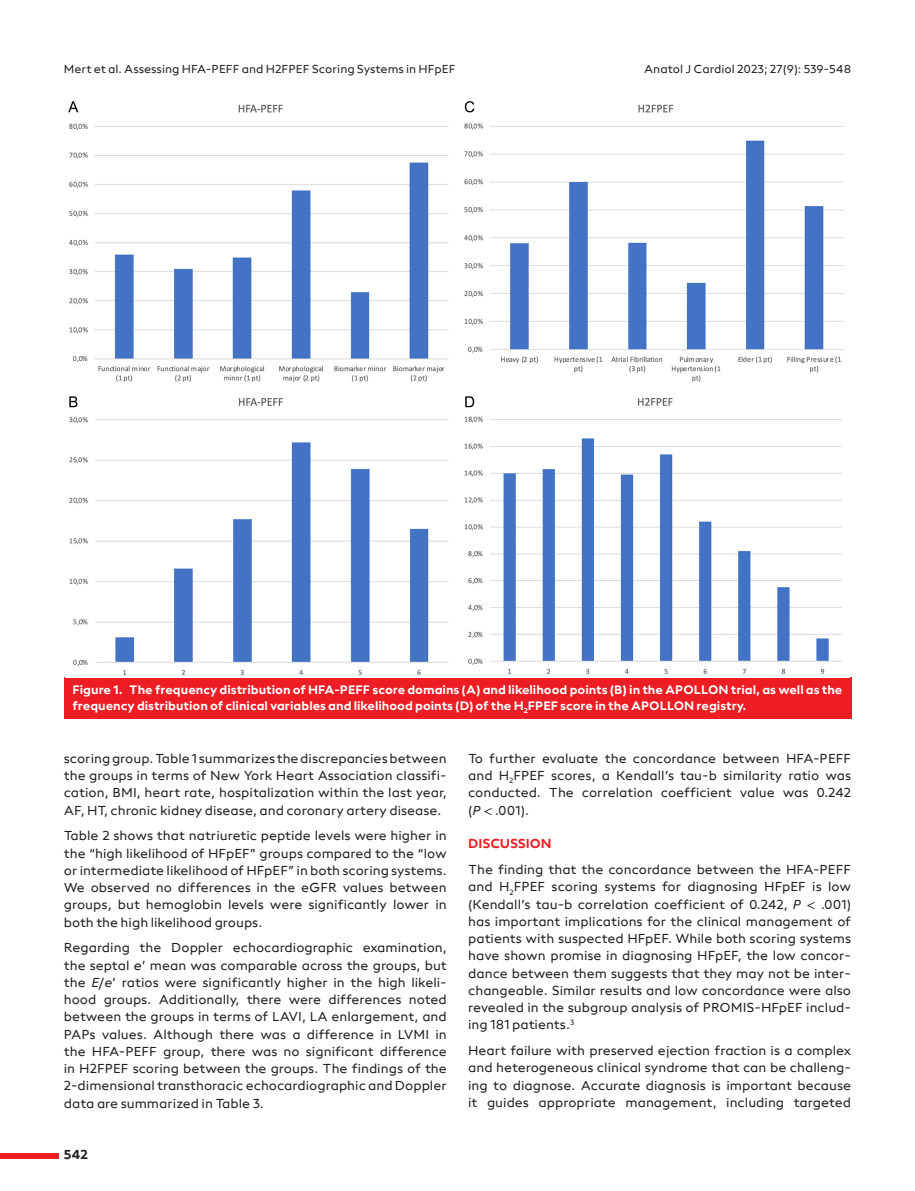
<style>
.page{position:relative;width:915px;height:1191px;background:#fff}
.page>*{position:absolute;margin:0;border:0;box-sizing:border-box;transform-origin:0 0}
.t1{font:13.5px/17.2px "neue Radial A Regular";color:#231f20;text-align:justify}
.t2{font:13.5px "neue Radial A Bold";color:#ee1d23}
.t3{font:13.5px "neue Radial A Bold";color:#231f20}
.t4{font:12.75px/16.5px "neue Radial A Bold";color:#fff}
.t5{font:12px "neue Radial A Regular";color:#231f20}
.s1{font-style:italic}
.s2{font-family:"STIX General"}
</style>
<div class="page">
<div style="left:0;top:1152px;width:58px;height:6px;background:#ee1d23"></div>
<div style="left:64px;top:677px;width:786px;height:41px;background:#ee1d23"></div>
<img style="left:68px;top:101px;width:776px;height:574px">
<p class="t5" style="left:64px;top:61px;width:393px">Mert et al. Assessing HFA-PEFF and H2FPEF Scoring Systems in HFpEF</p>
<p class="t5" style="left:644px;top:61px;width:208px">Anatol J Cardiol 2023; 27(9): 539-548</p>
<p class="t4" style="left:72px;top:681px;width:771px">Figure 1. The frequency distribution of HFA-PEFF score domains (A) and likelihood points (B) in the APOLLON trial, as well as the frequency distribution of clinical variables and likelihood points (D) of the H<sub>2</sub>FPEF score in the APOLLON registry.</p>
<p class="t1" style="left:64px;top:749px;width:384px">scoring group. Table 1 summarizes the discrepancies between the groups in terms of New York Heart Association classifi&shy;cation, BMI, heart rate, hospitalization within the last year, AF, HT, chronic kidney disease, and coronary artery disease.</p>
<p class="t1" style="left:64px;top:827px;width:384px">Table 2 shows that natriuretic peptide levels were higher in the “high likelihood of HFpEF” groups compared to the “low or intermediate likelihood of HFpEF” in both scoring systems.<br>We observed no differences in the eGFR values between groups, but hemoglobin levels were significantly lower in both the high likelihood groups.</p>
<p class="t1" style="left:64px;top:939px;width:384px">Regarding the Doppler echocardiographic examination, the septal <span class="s1">e</span>’ mean was comparable across the groups, but the <span class="s1">E</span>/<span class="s1">e</span>’ ratios were significantly higher in the high likeli&shy;hood groups. Additionally, there were differences noted between the groups in terms of LAVI, LA enlargement, and PAPs values. Although there was a difference in LVMI in the HFA-PEFF group, there was no significant difference in H2FPEF scoring between the groups. The findings of the 2-dimensional transthoracic echocardiographic and Doppler data are summarized in Table 3.</p>
<p class="t3" style="left:64px;top:1146px;width:25px">542</p>
<p class="t1" style="left:468px;top:749px;width:384px">To further evaluate the concordance between HFA-PEFF and H<sub>2</sub>FPEF scores, a Kendall’s tau-b similarity ratio was conducted. The correlation coefficient value was 0.242 (<span class="s1">P</span> <span class="s2">&lt;</span> .001).</p>
<p class="t2" style="left:468px;top:835px;width:85px">DISCUSSION</p>
<p class="t1" style="left:468px;top:860px;width:384px">The finding that the concordance between the HFA-PEFF and H<sub>2</sub>FPEF scoring systems for diagnosing HFpEF is low (Kendall’s tau-b correlation coefficient of 0.242, <span class="s1">P</span> <span class="s2">&lt;</span> .001) has important implications for the clinical management of patients with suspected HFpEF. While both scoring systems have shown promise in diagnosing HFpEF, the low concor&shy;dance between them suggests that they may not be inter&shy;changeable. Similar results and low concordance were also revealed in the subgroup analysis of PROMIS-HFpEF includ&shy;ing 181 patients.<sup>3</sup></p>
<p class="t1" style="left:468px;top:1041px;width:384px">Heart failure with preserved ejection fraction is a complex and heterogeneous clinical syndrome that can be challeng&shy;ing to diagnose. Accurate diagnosis is important because it guides appropriate management, including targeted</p>
</div>
